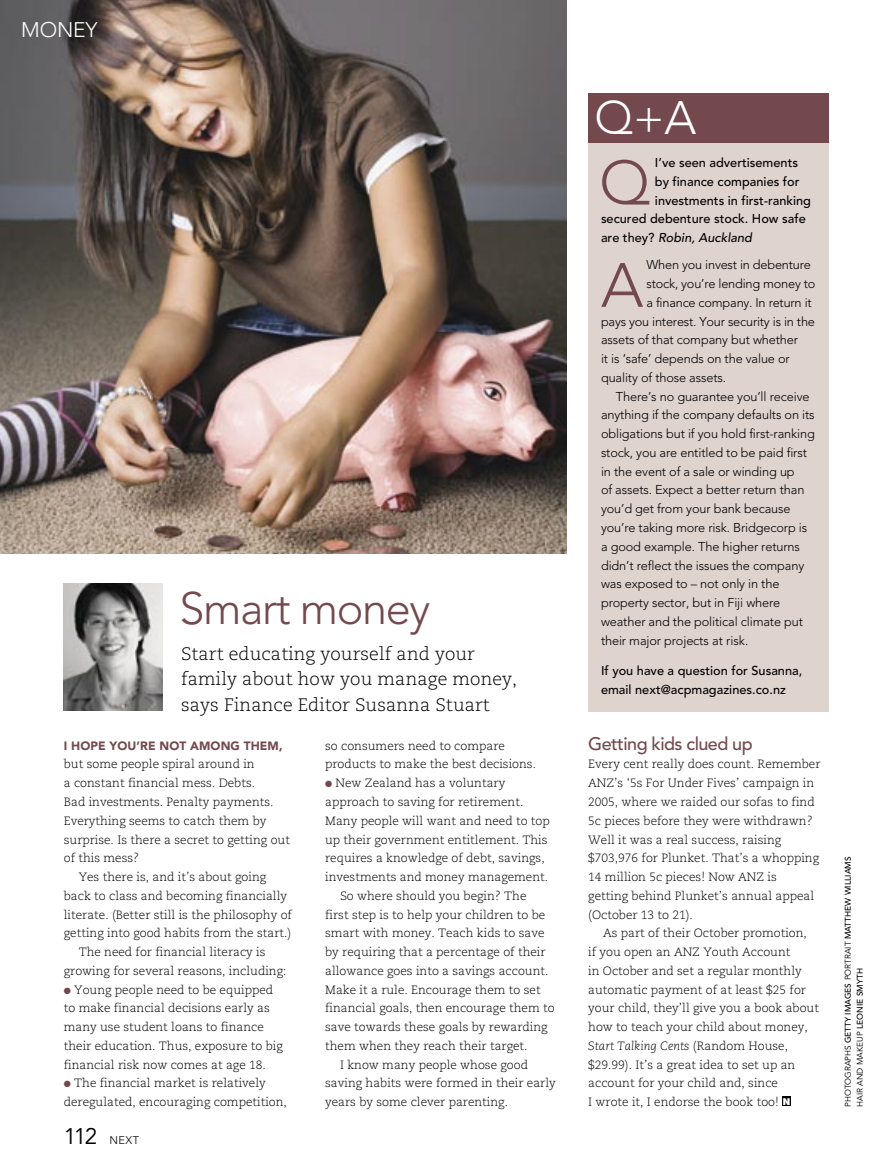
<style>
.page{position:relative;width:893px;height:1170px;background:#fff}
.page>*{position:absolute;margin:0;border:0;box-sizing:border-box;transform-origin:0 0}
.Panel_text_avenir{font:300 61.8px "Avenir";color:#73494d}
.Panel_text_avenir-2{font:300 46.5px "Avenir";color:#fff}
.Subhead_avenir{font:300 45px "Avenir";letter-spacing:-.03em;color:#73494d}
.t1{font:300 21px "Avenir";letter-spacing:-.01em;color:#fff}
.t2{font:300 18px/25.5px "Caecilia";letter-spacing:.005em;color:#000}
.Crosshead_Avenir{font:500 18px "Avenir";letter-spacing:-.03em;color:#73494d}
.Panel_text_avenir-3{font:300 12.75px/18.8px "Avenir";letter-spacing:-.01em;color:#000}
.Panel_text_avenir-4{font:500 12.75px/18.8px "Avenir";color:#000}
.Panel_text_avenir-5{font:italic 500 12.75px "Avenir";color:#000}
.Body_text_indent{font:300 12px/18.8px "Caecilia";color:#000}
.Body_text_no_indent{font:300 12px/18.8px "Caecilia";color:#000}
.t3{font:300 11.1px "Avenir";color:#000}
.t4{font:800 9px "Futura";color:#fff;scale:.95 1}
.t5{font:500 8.25px/12px "Avenir";color:#000}
.s1{font-family:"Avenir";font-weight:900;color:#73494d}
.s2{color:#73494d}
.s3{font-weight:400;font-size:22.5px}
.s4{font-style:normal}
.s5{font-style:italic}
.s6{font-weight:400}
</style>
<div class="page">
<img style="left:0;top:0;width:567px;height:553px">
<div style="left:588px;top:93px;width:241px;height:618px;background:#dfd3ce"></div>
<div style="left:588px;top:93px;width:241px;height:50px;background:#73494d"></div>
<div style="left:782px;top:1096px;width:9px;height:9px;background:#000"></div>
<img style="left:64px;top:583px;width:99px;height:128px">
<p class="t1" style="left:21px;top:17px;width:78px">MONEY</p>
<p class="Subhead_avenir" style="left:179px;top:582px;width:252px">Smart money</p>
<p class="t2" style="left:181px;top:641px;width:338px">Start educating yourself and your family about how you manage money, says Finance Editor Susanna Stuart</p>
<p class="Body_text_no_indent" style="left:64px;top:736px;width:228px"><span class="s1">I HOPE YOU’RE NOT AMONG THEM, </span>but some people spiral around in<br>a constant financial mess. Debts.<br>Bad investments. Penalty payments.<br>Everything seems to catch them by surprise. Is there a secret to getting out of this mess?</p>
<p class="Body_text_indent" style="left:64px;top:867px;width:230px;text-indent:15px">Yes there is, and it’s about going back to class and becoming financially literate. (Better still is the philosophy of getting into good habits from the start.)</p>
<p class="Body_text_indent" style="left:64px;top:942px;width:224px;text-align:center">The need for financial literacy is growing for several reasons, including:</p>
<p class="Body_text_indent" style="left:64px;top:980px;width:221px"><span class="s2">●</span> Young people need to be equipped to make financial decisions early as many use student loans to finance their education. Thus, exposure to big financial risk now comes at age 18.</p>
<p class="Body_text_indent" style="left:64px;top:1074px;width:225px"><span class="s2">●</span> The financial market is relatively deregulated, encouraging competition,</p>
<p class="t3" style="left:64px;top:1133px;width:77px"><span class="s3">112</span> NEXT</p>
<p class="Body_text_indent" style="left:325px;top:736px;width:212px">so consumers need to compare products to make the best decisions.</p>
<p class="Body_text_indent" style="left:325px;top:774px;width:226px"><span class="s2">●</span> New Zealand has a voluntary approach to saving for retirement.<br>Many people will want and need to top up their government entitlement. This requires a knowledge of debt, savings, investments and money management.</p>
<p class="Body_text_indent" style="left:325px;top:886px;width:231px;text-indent:15px">So where should you begin? The<br>first step is to help your children to be smart with money. Teach kids to save by requiring that a percentage of their allowance goes into a savings account.<br>Make it a rule. Encourage them to set financial goals, then encourage them to save towards these goals by rewarding them when they reach their target.</p>
<p class="Body_text_indent" style="left:325px;top:1055px;width:232px;text-indent:15px">I know many people whose good saving habits were formed in their early years by some clever parenting.</p>
<p class="Panel_text_avenir-2" style="left:595px;top:91px;width:103px">Q+A</p>
<p class="Panel_text_avenir" style="left:599px;top:147px;width:53px">Q</p>
<p class="Panel_text_avenir-4" style="left:655px;top:153px;width:145px">I’ve seen advertisements</p>
<p class="Panel_text_avenir-4" style="left:655px;top:172px;width:146px">by finance companies for</p>
<p class="Panel_text_avenir-4" style="left:655px;top:191px;width:158px">investments in first-ranking</p>
<p class="Panel_text_avenir-4" style="left:601px;top:210px;width:206px">secured debenture stock. How safe</p>
<p class="Panel_text_avenir-5" style="left:601px;top:230px;width:152px"><span class="s4">are they?</span> Robin, Auckland</p>
<p class="Panel_text_avenir" style="left:601px;top:249px;width:44px">A</p>
<p class="Panel_text_avenir-3" style="left:646px;top:255px;width:166px">When you invest in debenture</p>
<p class="Panel_text_avenir-3" style="left:646px;top:274px;width:171px">stock, you’re lending money to</p>
<p class="Panel_text_avenir-3" style="left:646px;top:293px;width:167px">a finance company. In return it</p>
<p class="Panel_text_avenir-3" style="left:601px;top:312px;width:215px">pays you interest. Your security is in the</p>
<p class="Panel_text_avenir-3" style="left:601px;top:330px;width:199px">assets of that company but whether</p>
<p class="Panel_text_avenir-3" style="left:601px;top:349px;width:190px">it is ‘safe’ depends on the value or</p>
<p class="Panel_text_avenir-3" style="left:601px;top:368px;width:127px">quality of those assets.</p>
<p class="Panel_text_avenir-3" style="left:601px;top:387px;width:215px;text-indent:15px">There’s no guarantee you’ll receive anything if the company defaults on its obligations but if you hold first-ranking stock, you are entitled to be paid first in the event of a sale or winding up<br>of assets. Expect a better return than you’d get from your bank because you’re taking more risk. Bridgecorp is a good example. The higher returns didn’t reflect the issues the company was exposed to – not only in the property sector, but in Fiji where weather and the political climate put their major projects at risk.</p>
<p class="Panel_text_avenir-4" style="left:601px;top:661px;width:203px">If you have a question for Susanna, email next@acpmagazines.co.nz</p>
<p class="Crosshead_Avenir" style="left:588px;top:733px;width:166px">Getting kids clued up</p>
<p class="Body_text_no_indent" style="left:588px;top:755px;width:234px">Every cent really does count. Remember ANZ’s ‘5s For Under Fives’ campaign in 2005, where we raided our sofas to find 5c pieces before they were withdrawn?<br>Well it was a real success, raising $703,976 for Plunket. That’s a whopping 14 million 5c pieces! Now ANZ is<br>getting behind Plunket’s annual appeal (October 13 to 21).</p>
<p class="Body_text_no_indent" style="left:588px;top:924px;width:232px;text-indent:15px">As part of their October promotion,<br>if you open an ANZ Youth Account<br>in October and set a regular monthly automatic payment of at least $25 for your child, they’ll give you a book about how to teach your child about money, <span class="s5">Start Talking Cents</span> (Random House, $29.99). It’s a great idea to set up an account for your child and, since<br>I wrote it, I endorse the book too!</p>
<p class="t4" style="left:783px;top:1095px;width:9px">N</p>
<p class="t5" style="left:842px;top:1106px;width:252px;rotate:-90deg"><span class="s6">PHOTOGRAPHS</span> GETTY IMAGES <span class="s6">PORTRAIT</span> MATTHEW WILLIAMS<br><span class="s6">HAIR AND MAKEUP</span> LEONIE SMYTH</p>
</div>
